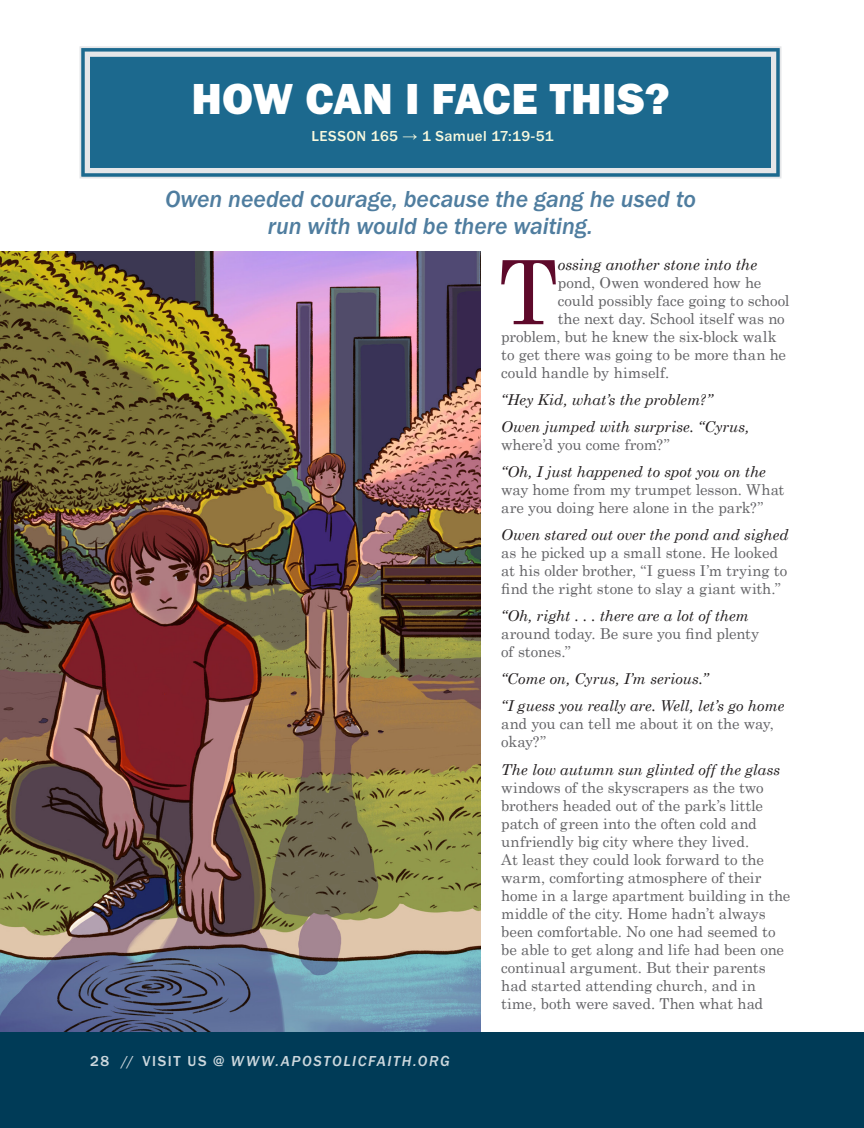
<style>
.page{position:relative;width:864px;height:1128px;background:#fff}
.page>*{position:absolute;margin:0;border:0;box-sizing:border-box;transform-origin:0 0}
.Article_-_Copy_Intro{font:88.65px "Century Schoolbook";color:#5e0a2b}
.Article_-_Title{font:45px "Franklin Gothic URW Hea";letter-spacing:.005em;color:#fff}
.Article_-_Subtitle{font:24px/27px "Franklin Gothic URW Med Ita";letter-spacing:-.005em;color:#4f7d9f;text-align:center}
.Article_-_Copy_Intro-2{font:italic 15.3px "Century Schoolbook";letter-spacing:-.01em;color:#231f20}
.Article_-_Copy{font:15px/18px "Century Schoolbook";letter-spacing:-.01em;color:#636366}
.Article_-_Copy_Intro-3{font:15px "Century Schoolbook";letter-spacing:-.01em;color:#636366}
.Article_-_Copy-2{font:italic 15px/18px "Century Schoolbook";letter-spacing:-.005em;color:#231f20}
.t1{font:15px "Franklin Gothic URW Med Ita";letter-spacing:.11em;color:#fff}
.Article_-_Title-2{font:500 15px "Franklin Gothic URW";letter-spacing:.03em;color:#f8f9de}
.s1{font-family:"Times New Roman";font-weight:400}
.s2{font-family:"Franklin Gothic URW";font-weight:500}
.s3{font-style:normal;color:#636366}
.s4{font-style:italic;color:#231f20}
</style>
<div class="page">
<svg style="left:79px;top:46px;width:703px;height:133px;background:#266f92"></svg>
<div style="left:85px;top:52px;width:691px;height:121px;border:5px solid #e5e6e8"></div>
<img style="left:0;top:252px;width:481px;height:779px">
<div style="left:0;top:1031px;width:864px;height:96px;background:#003b57"></div>
<p class="Article_-_Title" style="left:191px;top:70px;width:480px">HOW CAN I FACE THIS?</p>
<p class="Article_-_Title-2" style="left:311px;top:127px;width:244px">LESSON 165 <span class="s1">→</span> 1 Samuel 17:19-51</p>
<p class="Article_-_Subtitle" style="left:165px;top:185px;width:533px">Owen needed courage, because the gang he used to run with would be there waiting.</p>
<p class="t1" style="left:90px;top:1051px;width:361px"><span class="s2">28 // VISIT US @</span> WWW.APOSTOLICFAITH.ORG</p>
<p class="Article_-_Copy_Intro" style="left:499px;top:218px;width:61px">T</p>
<p class="Article_-_Copy_Intro-2" style="left:558px;top:253px;width:201px">ossing another stone into the</p>
<p class="Article_-_Copy_Intro-3" style="left:558px;top:270px;width:205px">pond, Owen wondered how he</p>
<p class="Article_-_Copy_Intro-3" style="left:558px;top:288px;width:233px">could possibly face going to school</p>
<p class="Article_-_Copy_Intro-3" style="left:558px;top:306px;width:228px">the next day. School itself was no</p>
<p class="Article_-_Copy_Intro-3" style="left:501px;top:324px;width:277px">problem, but he knew the six-block walk</p>
<p class="Article_-_Copy_Intro-3" style="left:501px;top:342px;width:286px">to get there was going to be more than he</p>
<p class="Article_-_Copy_Intro-3" style="left:501px;top:360px;width:170px">could handle by himself.</p>
<p class="Article_-_Copy-2" style="left:501px;top:390px;width:213px">“Hey Kid, what’s the problem?”</p>
<p class="Article_-_Copy-2" style="left:501px;top:417px;width:250px">Owen jumped with surprise. “Cyrus, <span class="s3">where’d you come from?”</span></p>
<p class="Article_-_Copy" style="left:501px;top:461px;width:285px"><span class="s4">“Oh, I just happened to spot you on the </span>way home from my trumpet lesson. What are you doing here alone in the park?”</p>
<p class="Article_-_Copy" style="left:501px;top:524px;width:289px"><span class="s4">Owen stared out over the pond and sighed </span>as he picked up a small stone. He looked at his older brother, “I guess I’m trying to find the right stone to slay a giant with.”</p>
<p class="Article_-_Copy" style="left:501px;top:605px;width:259px"><span class="s4">“Oh, right . . . there are a lot of them </span>around today. Be sure you find plenty of stones.”</p>
<p class="Article_-_Copy-2" style="left:501px;top:669px;width:208px">“Come on, Cyrus, I’m serious.”</p>
<p class="Article_-_Copy" style="left:501px;top:695px;width:285px"><span class="s4">“I guess you really are. Well, let’s go home </span>and you can tell me about it on the way, okay?”</p>
<p class="Article_-_Copy" style="left:501px;top:758px;width:291px"><span class="s4">The low autumn sun glinted off the glass </span>windows of the skyscrapers as the two brothers headed out of the park’s little patch of green into the often cold and unfriendly big city where they lived.<br>At least they could look forward to the warm, comforting atmosphere of their home in a large apartment building in the middle of the city. Home hadn’t always been comfortable. No one had seemed to be able to get along and life had been one continual argument. But their parents had started attending church, and in time, both were saved. Then what had</p>
</div>
